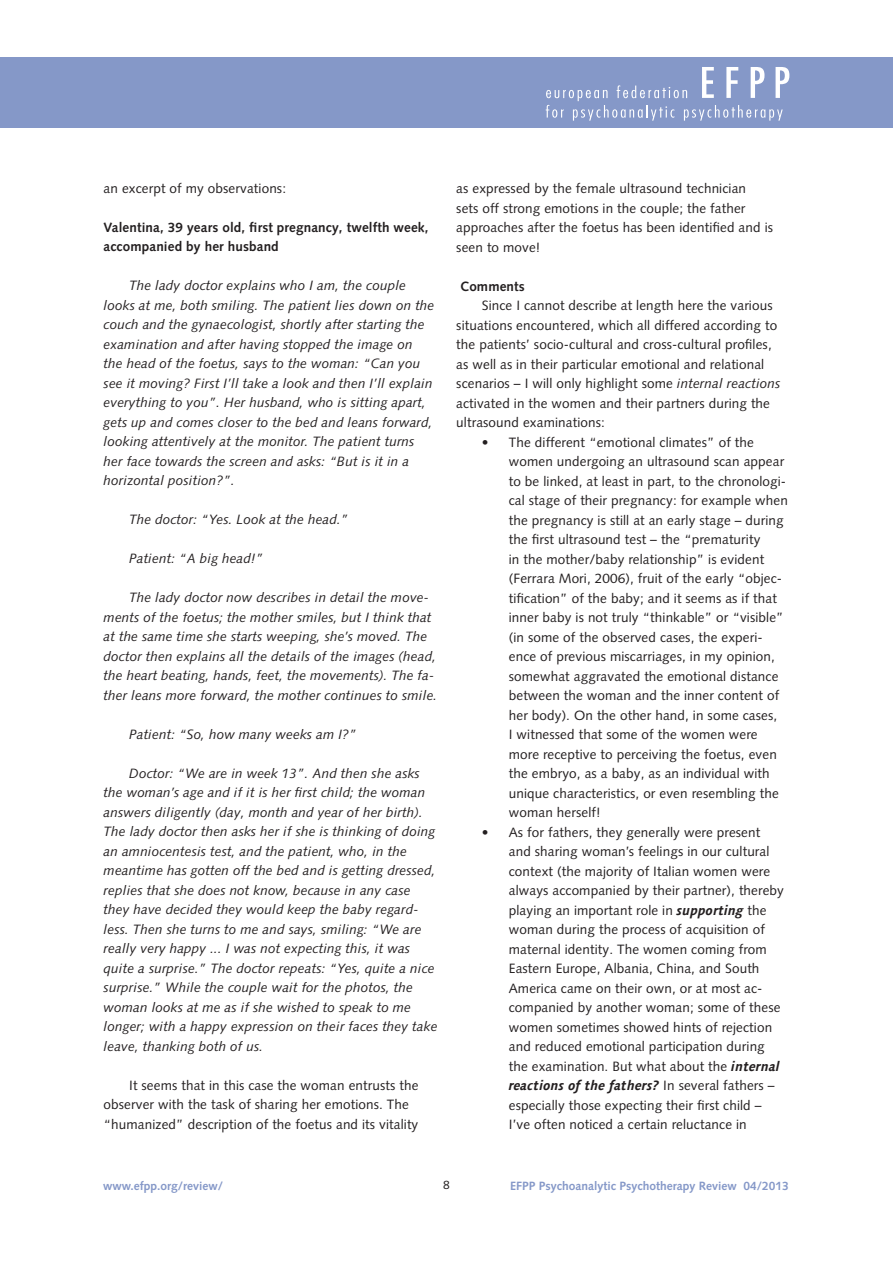
<style>
.page{position:relative;width:893px;height:1263px;background:#fff}
.page>*{position:absolute;margin:0;border:0;box-sizing:border-box;transform-origin:0 0}
.Lauftext{font:13.5px/19.5px "Syntax LT Pro";letter-spacing:.01em;color:#231f20}
.Zitate{font:italic 13.5px/19.5px "Syntax LT Pro";letter-spacing:.01em;color:#231f20}
.Lauftext-2{font:italic 13.5px/19.5px "Syntax LT Pro";letter-spacing:.01em;color:#231f20}
.Lauftext_Titel{font:700 13.5px/19.5px "Syntax LT Pro";letter-spacing:.01em;color:#231f20}
.t1{font:700 12px "Syntax LT Pro";color:#8598c8}
.t2{font:12px "Syntax LT Pro";color:#231f20}
.s1{font-style:italic}
.s2{font-family:"Linotype Syntax Com";font-weight:700;font-style:italic}
</style>
<div class="page">
<div style="left:0;top:57px;width:893px;height:71px;background:#8598c8"></div>
<svg style="left:546px;top:67px;width:243px;height:54px"></svg>
<p class="Lauftext" style="left:104px;top:178px;width:184px">an excerpt of my observations:</p>
<p class="Lauftext_Titel" style="left:104px;top:217px;width:326px">Valentina, 39 years old, first pregnancy, twelfth week, accompanied by her husband</p>
<p class="Zitate" style="left:104px;top:276px;width:332px;text-indent:26px">The lady doctor explains who I am, the couple looks at me, both smiling. The patient lies down on the couch and the gynaecologist, shortly after starting the examination and after having stopped the image on the head of the foetus, says to the woman: “Can you see it moving? First I’ll take a look and then I’ll explain everything to you”. Her husband, who is sitting apart, gets up and comes closer to the bed and leans forward, looking attentively at the monitor. The patient turns her face towards the screen and asks: “But is it in a horizontal position?”.</p>
<p class="Zitate" style="left:129px;top:510px;width:221px">The doctor: “Yes. Look at the head.”</p>
<p class="Zitate" style="left:129px;top:549px;width:136px">Patient: “A big head!”</p>
<p class="Zitate" style="left:104px;top:588px;width:335px;text-indent:26px">The lady doctor now describes in detail the move&shy;ments of the foetus; the mother smiles, but I think that at the same time she starts weeping, she’s moved. The doctor then explains all the details of the images (head, the heart beating, hands, feet, the movements). The fa&shy;ther leans more forward, the mother continues to smile.</p>
<p class="Zitate" style="left:129px;top:724px;width:229px">Patient: “So, how many weeks am I?”</p>
<p class="Lauftext-2" style="left:104px;top:763px;width:335px;text-indent:26px">Doctor: “We are in week 13”. And then she asks the woman’s age and if it is her first child; the woman answers diligently (day, month and year of her birth).<br>The lady doctor then asks her if she is thinking of doing an amniocentesis test, and the patient, who, in the meantime has gotten off the bed and is getting dressed, replies that she does not know, because in any case they have decided they would keep the baby regard&shy;less. Then she turns to me and says, smiling: “We are really very happy ... I was not expecting this, it was quite a surprise.” The doctor repeats: “Yes, quite a nice surprise.” While the couple wait for the photos, the woman looks at me as if she wished to speak to me longer; with a happy expression on their faces they take leave, thanking both of us.</p>
<p class="Lauftext" style="left:104px;top:1075px;width:316px;text-indent:26px">It seems that in this case the woman entrusts the observer with the task of sharing her emotions. The “humanized” description of the foetus and its vitality</p>
<p class="Lauftext" style="left:456px;top:179px;width:318px">as expressed by the female ultrasound technician<br>sets off strong emotions in the couple; the father approaches after the foetus has been identified and is seen to move!</p>
<p class="Lauftext_Titel" style="left:460px;top:276px;width:66px">Comments</p>
<p class="Lauftext" style="left:456px;top:296px;width:326px;text-indent:26px">Since I cannot describe at length here the various situations encountered, which all differed according to the patients’ socio-cultural and cross-cultural profiles, as well as in their particular emotional and relational scenarios – I will only highlight some <span class="s1">internal reactions </span>activated in the women and their partners during the ultrasound examinations:</p>
<p class="Lauftext" style="left:509px;top:432px;width:280px;text-indent:-27px">• The different “emotional climates” of the women undergoing an ultrasound scan appear to be linked, at least in part, to the chronologi&shy;cal stage of their pregnancy: for example when the pregnancy is still at an early stage – during the first ultrasound test – the “prematurity<br>in the mother/baby relationship” is evident (Ferrara Mori, 2006), fruit of the early “objec&shy;tification” of the baby; and it seems as if that inner baby is not truly “thinkable” or “visible” (in some of the observed cases, the experi&shy;ence of previous miscarriages, in my opinion, somewhat aggravated the emotional distance between the woman and the inner content of her body). On the other hand, in some cases,<br>I witnessed that some of the women were more receptive to perceiving the foetus, even the embryo, as a baby, as an individual with unique characteristics, or even resembling the woman herself!</p>
<p class="Lauftext" style="left:509px;top:822px;width:277px;text-indent:-27px">• As for fathers, they generally were present and sharing woman’s feelings in our cultural context (the majority of Italian women were always accompanied by their partner), thereby playing an important role in <span class="s2">supporting</span> the woman during the process of acquisition of maternal identity. The women coming from Eastern Europe, Albania, China, and South America came on their own, or at most ac&shy;companied by another woman; some of these women sometimes showed hints of rejection and reduced emotional participation during the examination. But what about the <span class="s2">internal reactions of the fathers?</span> In several fathers – especially those expecting their first child – I’ve often noticed a certain reluctance in</p>
<p class="t1" style="left:103px;top:1178px;width:122px">www.efpp.org/review/</p>
<p class="t2" style="left:443px;top:1178px;width:8px">8</p>
<p class="t1" style="left:510px;top:1178px;width:280px">EFPP Psychoanalytic Psychotherapy Review 04/2013</p>
</div>
